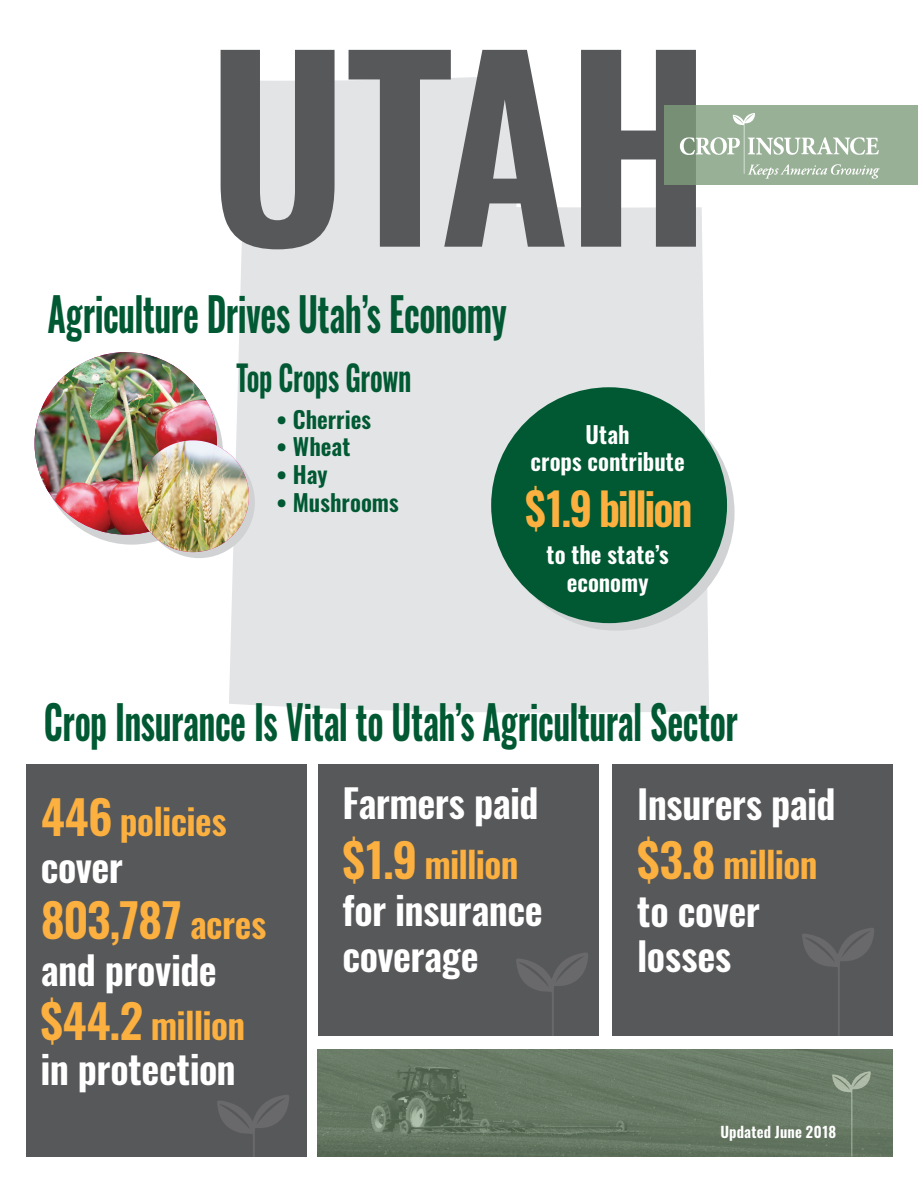
<style>
.page{position:relative;width:918px;height:1188px;background:#fff}
.page>*{position:absolute;margin:0;border:0;box-sizing:border-box;transform-origin:0 0}
.t1{font:600 243px "Oswald";color:#57585a}
.t2{font:600 46.5px "Oswald";letter-spacing:-.01em;color:#005932;scale:.74 1}
.t3{font:600 46.5px "Oswald";letter-spacing:-.035em;color:#fbb03f}
.t4{font:600 45px "Oswald";letter-spacing:-.05em;color:#fbb03f;scale:.95 1}
.t5{font:600 39px/46.5px "Oswald";letter-spacing:-.015em;color:#fff}
.t6{font:600 36px "Oswald";letter-spacing:-.02em;color:#fbb03f}
.t7{font:600 35.1px "Oswald";letter-spacing:-.015em;color:#005932;scale:.77 1}
.t8{font:600 23.25px/27.9px "Oswald";color:#fff;text-align:center}
.t9{font:600 23.25px "Oswald";color:#005932}
.t10{font:600 15px "Oswald";letter-spacing:.005em;color:#fff}
.s1{font-size:46.5px}
.s2{font-size:36px}
</style>
<div class="page">
<img style="left:318px;top:1050px;width:574px;height:107px">
<img style="left:832px;top:1071px;width:39px;height:86px">
<svg style="left:229px;top:75px;width:480px;height:638px;background:#e5e6e8"></svg>
<div style="left:40px;top:362px;width:183px;height:183px;background:#d1d2d4;border-radius:50%"></div>
<img style="left:34px;top:352px;width:183px;height:183px;border-radius:91px">
<div style="left:143px;top:446px;width:112px;height:112px;background:#d1d2d4;border-radius:50%"></div>
<img style="left:137px;top:440px;width:112px;height:112px;border-radius:56px">
<div style="left:499px;top:395px;width:236px;height:236px;background:#d1d2d4;border-radius:50%"></div>
<div style="left:491px;top:387px;width:236px;height:236px;background:#005932;border-radius:50%"></div>
<div style="left:26px;top:765px;width:281px;height:392px;background:#57585a"></div>
<svg style="left:217px;top:1095px;width:72px;height:62px"></svg>
<div style="left:318px;top:765px;width:281px;height:271px;background:#57585a"></div>
<svg style="left:516px;top:953px;width:72px;height:83px"></svg>
<div style="left:612px;top:765px;width:280px;height:271px;background:#57585a"></div>
<svg style="left:802px;top:928px;width:72px;height:108px"></svg>
<div style="left:664px;top:105px;width:254px;height:80px;background:#98b096"></div>
<svg style="left:680px;top:113px;width:200px;height:66px"></svg>
<h1 class="t1" style="left:207px;top:21px;width:506px">UTAH</h1>
<p class="t2" style="left:48px;top:290px;width:622px">Agriculture Drives Utah’s Economy</p>
<p class="t7" style="left:237px;top:359px;width:229px">Top Crops Grown</p>
<p class="t9" style="left:277px;top:407px;width:96px">• Cherries</p>
<p class="t9" style="left:277px;top:435px;width:75px">• Wheat</p>
<p class="t9" style="left:277px;top:463px;width:53px">• Hay</p>
<p class="t9" style="left:277px;top:491px;width:124px">• Mushrooms</p>
<p class="t8" style="left:531px;top:422px;width:156px">Utah<br>crops contribute</p>
<p class="t4" style="left:525px;top:485px;width:177px">$1.9 billion</p>
<p class="t8" style="left:547px;top:542px;width:124px">to the state’s economy</p>
<p class="t2" style="left:44px;top:697px;width:939px">Crop Insurance Is Vital to Utah’s Agricultural Sector</p>
<p class="t6" style="left:41px;top:802px;width:187px"><span class="s1">446</span> policies</p>
<p class="t5" style="left:41px;top:846px;width:84px">cover</p>
<p class="t3" style="left:41px;top:896px;width:227px">803,787 <span class="s2">acres</span></p>
<p class="t5" style="left:41px;top:950px;width:178px">and provide</p>
<p class="t6" style="left:40px;top:1006px;width:206px"><span class="s1">$44.2</span> million</p>
<p class="t5" style="left:41px;top:1049px;width:197px">in protection</p>
<p class="t5" style="left:342px;top:782px;width:198px">Farmers paid</p>
<p class="t6" style="left:342px;top:846px;width:178px"><span class="s1">$1.9</span> million</p>
<p class="t5" style="left:342px;top:889px;width:202px">for insurance coverage</p>
<p class="t5" style="left:637px;top:784px;width:200px">Insurers paid</p>
<p class="t6" style="left:637px;top:846px;width:182px"><span class="s1">$3.8</span> million</p>
<p class="t5" style="left:637px;top:891px;width:124px;line-height:45.5px">to cover losses</p>
<p class="t10" style="left:721px;top:1124px;width:117px">Updated June 2018</p>
</div>
